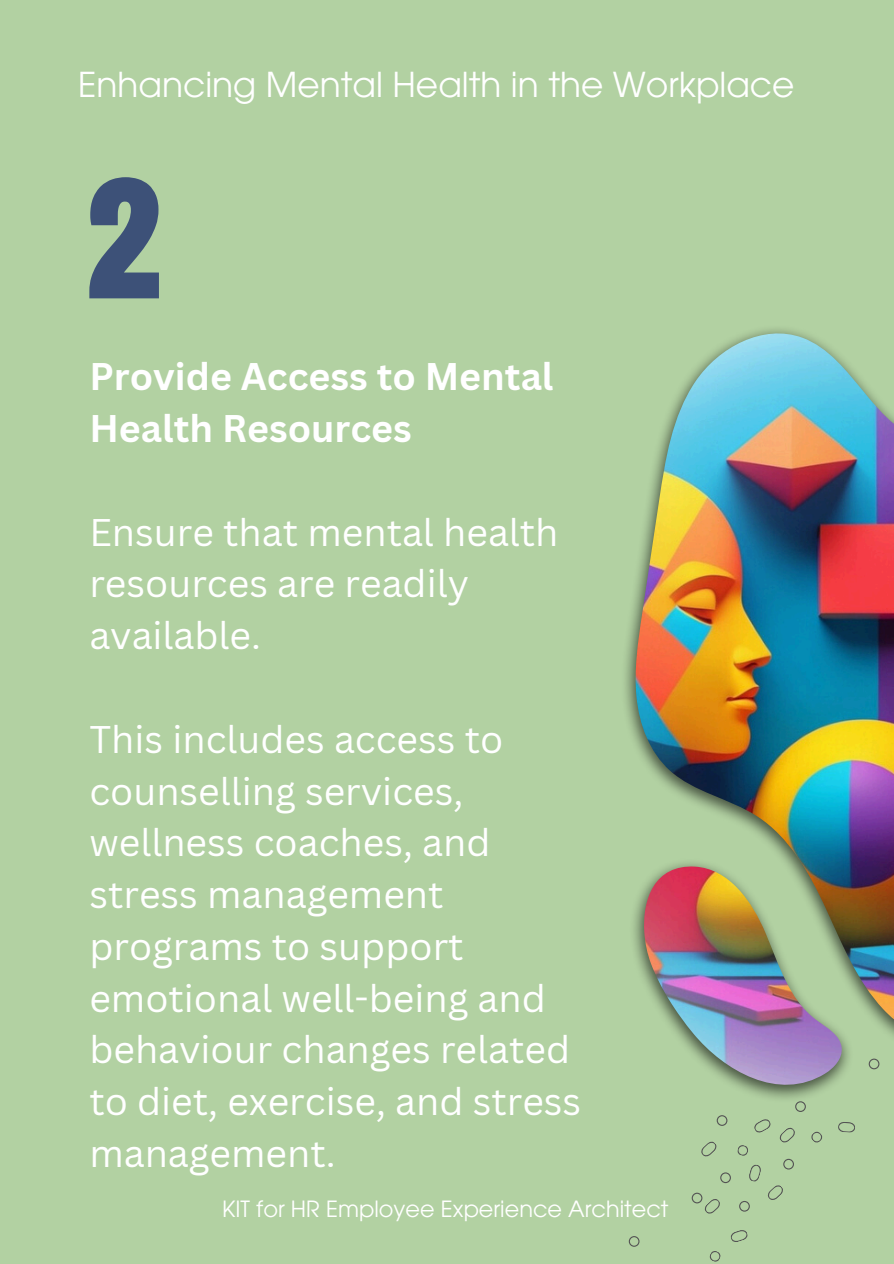
<style>
.page{position:relative;width:894px;height:1264px;background:#fff}
.page>*{position:absolute;margin:0;border:0;box-sizing:border-box;transform-origin:0 0}
.t1{font:37.5px/51.8px "Canva Sans";color:#fff}
.t2{font:700 37.5px/51.8px "Canva Sans";color:#fff}
.t3{font:34.35px "ITC Avant Garde Pro";color:#fff}
.t4{font:22.35px "ITC Avant Garde Pro";color:#fff}
</style>
<div class="page">
<div style="left:0;top:0;width:893px;height:1263px;background:#b2d1a2"></div>
<img style="left:625px;top:329px;width:206px;height:770px">
<img style="left:634px;top:333px;width:259px;height:751px">
<svg style="left:701px;top:1141px;width:16px;height:16px"></svg>
<svg style="left:716px;top:1115px;width:11px;height:10px"></svg>
<svg style="left:730px;top:1230px;width:18px;height:12px"></svg>
<svg style="left:709px;top:1251px;width:12px;height:11px"></svg>
<svg style="left:720px;top:1172px;width:10px;height:11px"></svg>
<svg style="left:795px;top:1101px;width:10px;height:10px"></svg>
<svg style="left:838px;top:1122px;width:17px;height:10px"></svg>
<svg style="left:811px;top:1131px;width:11px;height:12px"></svg>
<svg style="left:737px;top:1119px;width:58px;height:92px"></svg>
<svg style="left:691px;top:1192px;width:29px;height:22px"></svg>
<svg style="left:628px;top:1236px;width:11px;height:10px"></svg>
<svg style="left:868px;top:1058px;width:11px;height:11px"></svg>
<svg style="left:89px;top:177px;width:70px;height:121px"></svg>
<p class="t3" style="left:78px;top:72px;width:717px">Enhancing Mental Health in the Workplace</p>
<h1 class="t2" style="left:89px;top:350px;width:465px">Provide Access to Mental<br>Health Resources</h1>
<h2 class="t1" style="left:89px;top:505px;width:470px">Ensure that mental health resources are readily available.</h2>
<h2 class="t1" style="left:89px;top:712px;width:493px">This includes access to counselling services, wellness coaches, and stress management programs to support emotional well-being and behaviour changes related to diet, exercise, and stress management.</h2>
<p class="t4" style="left:222px;top:1200px;width:447px">KIT for HR Employee Experience Architect</p>
</div>
